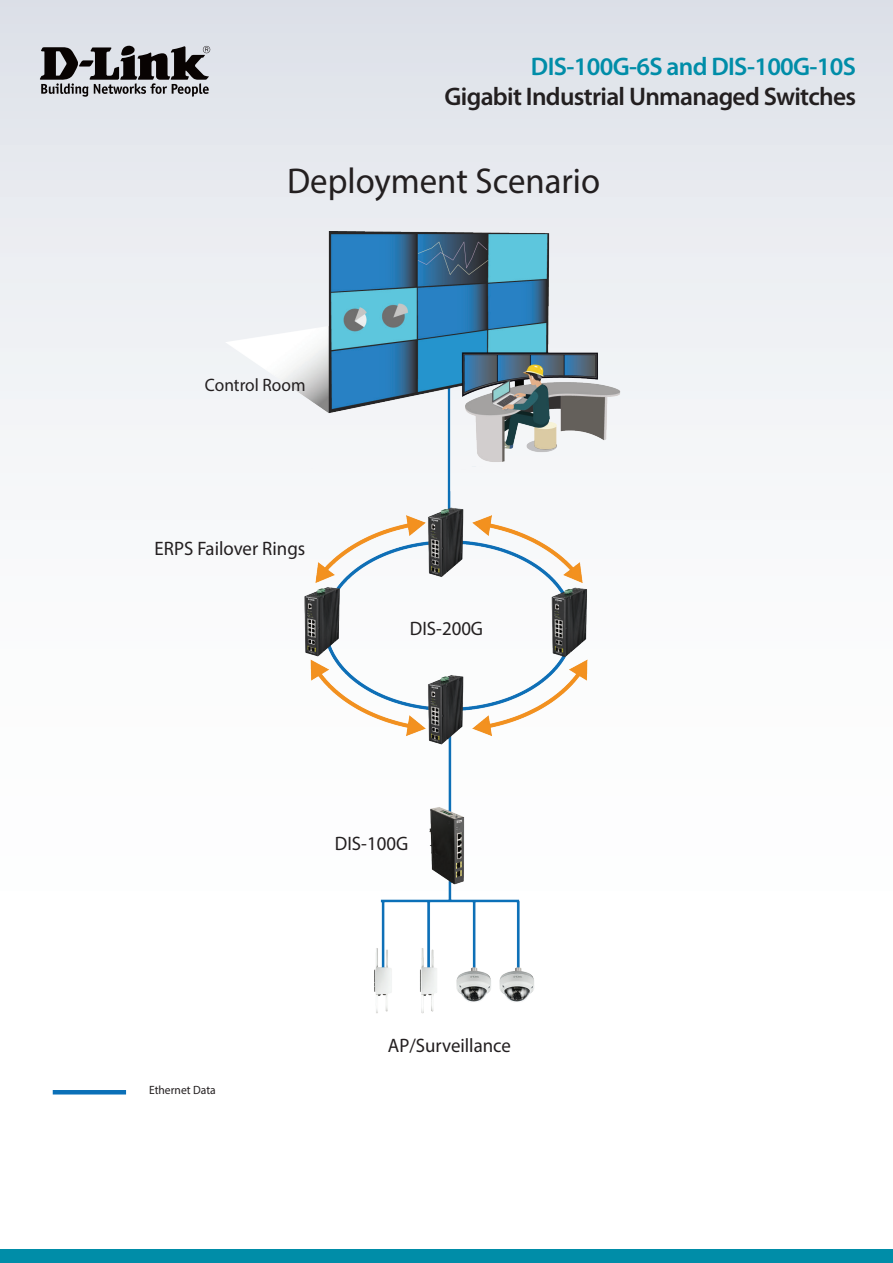
<style>
.page{position:relative;width:893px;height:1263px;background:#fff}
.page>*{position:absolute;margin:0;border:0;box-sizing:border-box;transform-origin:0 0}
.t1{font:36px "Myriad Pro";color:#231f20}
.t2{font:600 25.5px "Myriad Pro";letter-spacing:-.025em;color:#231f20}
.t3{font:600 25.5px "Myriad Pro";letter-spacing:-.025em;color:#008da8}
.t4{font:19.5px "Myriad Pro";color:#231f20}
.t5{font:18px "Myriad Pro";color:#231f20}
.t6{font:12px "Myriad Pro";color:#231f20}
</style>
<div class="page">
<div style="left:0;top:0;width:893px;height:1084px;background:linear-gradient(to bottom,#e3e6ec,#fff)"></div>
<div style="left:0;top:1249px;width:893px;height:14px;background:#008da8"></div>
<svg style="left:40px;top:46px;width:170px;height:51px;background:#807f83"></svg>
<img style="left:152px;top:232px;width:479px;height:794px">
<hr style="left:53px;top:1090px;width:73px;height:4px;background:#0b70b8">
<h2 class="t3" style="left:531px;top:51px;width:327px">DIS-100G-6S and DIS-100G-10S</h2>
<h2 class="t2" style="left:445px;top:81px;width:413px">Gigabit Industrial Unmanaged Switches</h2>
<h1 class="t1" style="left:287px;top:159px;width:315px">Deployment Scenario</h1>
<p class="t5" style="left:205px;top:374px;width:102px">Control Room</p>
<p class="t4" style="left:155px;top:536px;width:152px">ERPS Failover Rings</p>
<p class="t4" style="left:410px;top:617px;width:75px">DIS-200G</p>
<p class="t6" style="left:149px;top:1082px;width:68px">Ethernet Data</p>
<p class="t4" style="left:335px;top:832px;width:75px">DIS-100G</p>
<p class="t4" style="left:388px;top:1034px;width:125px">AP/Surveillance</p>
</div>
